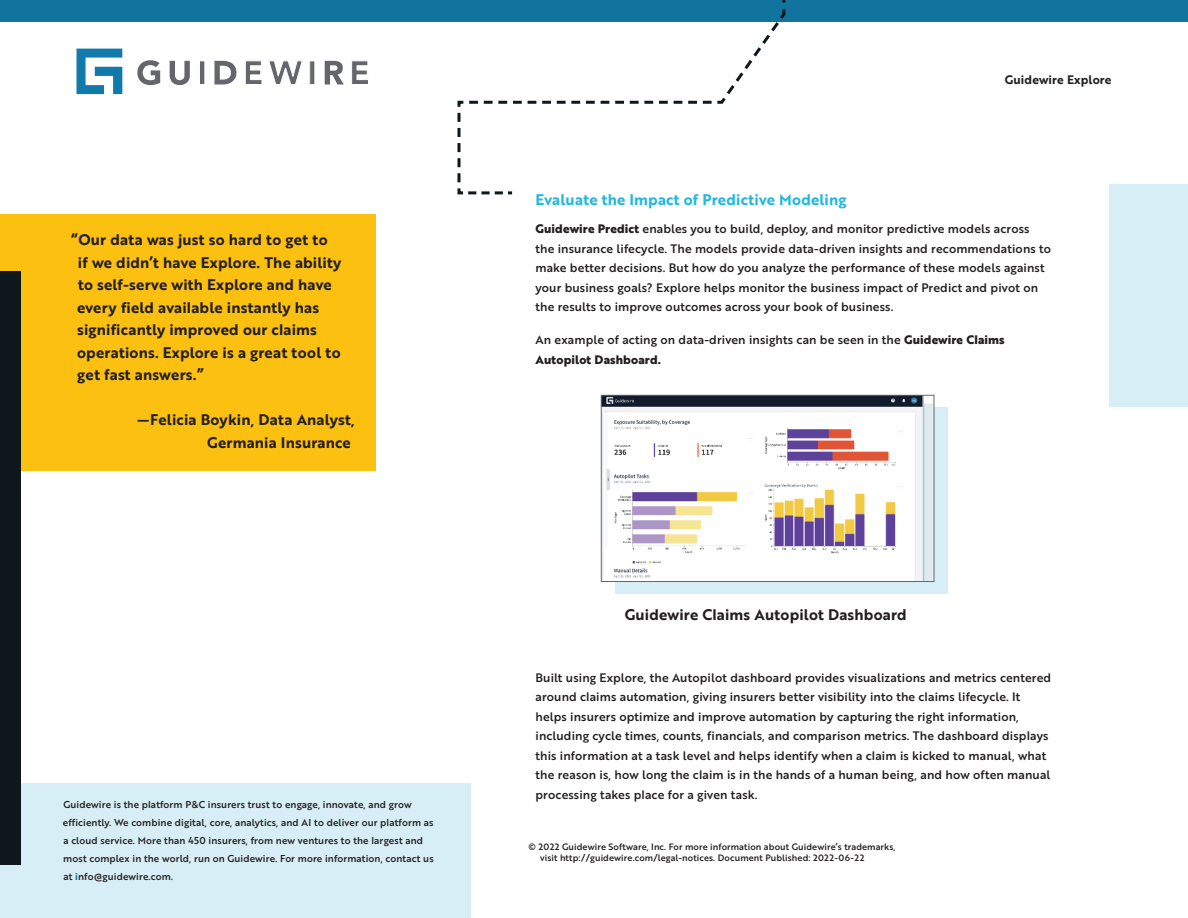
<style>
.page{position:relative;width:1188px;height:918px;background:#fff}
.page>*{position:absolute;margin:0;border:0;box-sizing:border-box;transform-origin:0 0}
.t1{font:15px/22.5px "Brother 1816 Bold";letter-spacing:.01em;color:#231f20}
.t2{font:15px "Brother 1816 Bold";letter-spacing:.01em;color:#20b8e1}
.t3{font:12px/19.5px "Brother 1816 Medium";letter-spacing:.01em;color:#231f20}
.t4{font:700 12px "Brother 1816 Extra";letter-spacing:.01em;color:#231f20}
.t5{font:12px "Brother 1816 Bold";letter-spacing:.01em;color:#231f20}
.t6{font:9.75px/18px "Brother 1816 Medium";letter-spacing:.01em;color:#231f20}
.t7{font:9px/10.8px "Brother 1816 Medium";letter-spacing:.01em;color:#231f20}
.s1{font-family:"Brother 1816 Bold";color:#11749e}
.s2{font-family:"Brother 1816 Extra";font-weight:700}
</style>
<div class="page">
<svg style="left:137px;top:60px;width:23px;height:25px"></svg>
<svg style="left:170px;top:61px;width:20px;height:24px"></svg>
<div style="left:199px;top:61px;width:6px;height:24px;background:#65666d"></div>
<div style="left:199px;top:61px;width:6px;height:24px;border:1px solid #fff"></div>
<svg style="left:214px;top:61px;width:22px;height:24px"></svg>
<svg style="left:245px;top:61px;width:17px;height:23px"></svg>
<svg style="left:269px;top:61px;width:33px;height:24px"></svg>
<div style="left:310px;top:61px;width:5px;height:24px;background:#65666d"></div>
<div style="left:310px;top:61px;width:5px;height:24px;border:1px solid #fff"></div>
<svg style="left:325px;top:61px;width:19px;height:24px"></svg>
<svg style="left:352px;top:61px;width:16px;height:23px"></svg>
<svg style="left:77px;top:49px;width:45px;height:45px"></svg>
<div style="left:0;top:0;width:1188px;height:22px;background:#11749e"></div>
<div style="left:1109px;top:184px;width:79px;height:223px;background:#d8eef7"></div>
<div style="left:0;top:214px;width:376px;height:257px;background:#fcc011"></div>
<svg style="left:457px;top:0;width:329px;height:195px"></svg>
<div style="left:0;top:271px;width:21px;height:594px;background:#0e171b"></div>
<div style="left:0;top:783px;width:471px;height:135px;background:#d8eef7"></div>
<div style="left:0;top:333px;width:21px;height:532px;background:#0e171b"></div>
<div style="left:615px;top:407px;width:333px;height:187px;background:#d8eef7"></div>
<img style="left:603px;top:397px;width:329px;height:183px">
<div style="left:601px;top:395px;width:333px;height:187px;border:1px solid #666766"></div>
<p class="t1" style="left:77px;top:228px;width:266px;text-indent:-6px">“Our data was just so hard to get to<br>if we didn’t have Explore. The ability to self-serve with Explore and have every field available instantly has significantly improved our claims operations. Explore is a great tool to get fast answers.”</p>
<p class="t1" style="left:137px;top:408px;width:219px;text-align:right">—Felicia Boykin, Data Analyst,<br>Germania Insurance</p>
<p class="t6" style="left:63px;top:795px;width:372px">Guidewire is the platform P&amp;C insurers trust to engage, innovate, and grow efficiently. We combine digital, core, analytics, and AI to deliver our platform as a cloud service. More than 450 insurers, from new ventures to the largest and most complex in the world, run on Guidewire. For more information, contact us at <span class="s1">i</span>nfo@guidewire.com<span class="s1">.</span></p>
<p class="t5" style="left:1005px;top:70px;width:108px">Guidewire Explore</p>
<p class="t2" style="left:536px;top:188px;width:313px">Evaluate the Impact of Predictive Modeling</p>
<p class="t3" style="left:536px;top:218px;width:517px"><span class="s2">Guidewire Predict</span> enables you to build, deploy, and monitor predictive models across the insurance lifecycle. The models provide data-driven insights and recommendations to make better decisions. But how do you analyze the performance of these models against your business goals? Explore helps monitor the business impact of Predict and pivot on the results to improve outcomes across your book of business.</p>
<p class="t3" style="left:536px;top:329px;width:471px">An example of acting on data-driven insights can be seen in the <span class="s2">Guidewire Claims</span></p>
<p class="t4" style="left:536px;top:350px;width:127px">Autopilot Dashboard.</p>
<p class="t1" style="left:625px;top:603px;width:284px">Guidewire Claims Autopilot Dashboard</p>
<p class="t3" style="left:536px;top:667px;width:517px">Built using Explore, the Autopilot dashboard provides visualizations and metrics centered around claims automation, giving insurers better visibility into the claims lifecycle. It helps insurers optimize and improve automation by capturing the right information, including cycle times, counts, financials, and comparison metrics. The dashboard displays this information at a task level and helps identify when a claim is kicked to manual, what the reason is, how long the claim is in the hands of a human being, and how often manual processing takes place for a given task.</p>
<p class="t7" style="left:540px;top:841px;width:357px;text-indent:-12px">© 2022 Guidewire Software, Inc. For more information about Guidewire’s trademarks, visit http://guidewire.com/legal-notices. Document Published: 2022-06-22</p>
</div>
